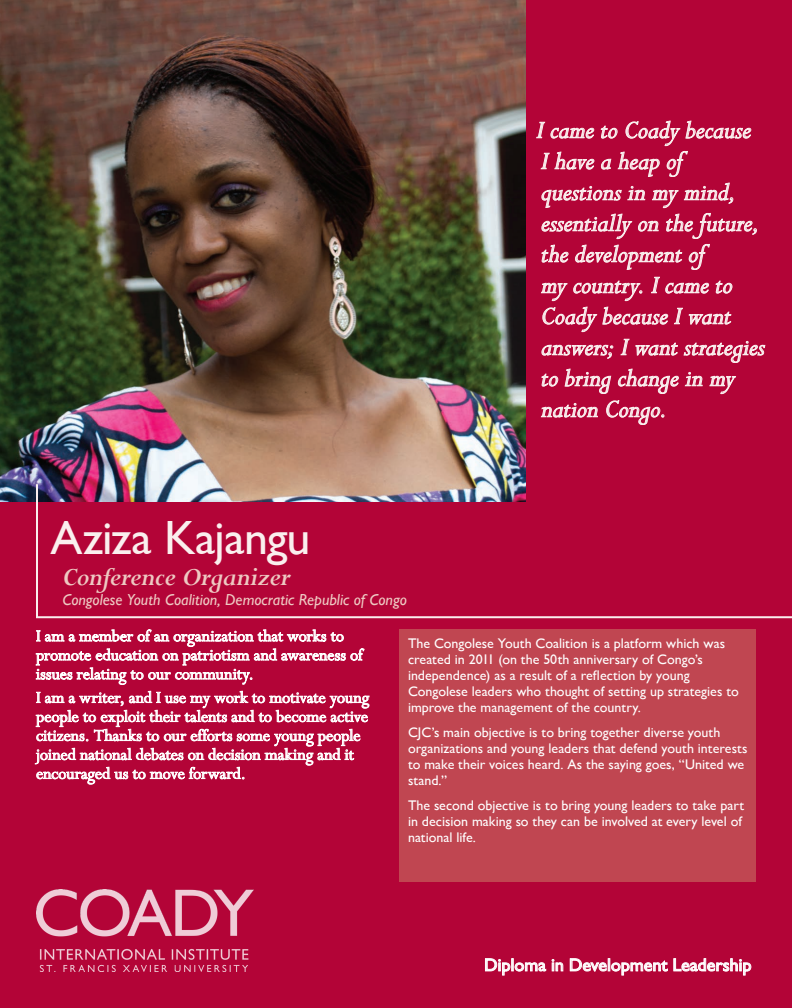
<style>
.page{position:relative;width:792px;height:1008px;background:#b30437}
.page>*{position:absolute;margin:0;border:0;box-sizing:border-box;transform-origin:0 0}
.t1{font:48px "Gill Sans";letter-spacing:-.02em;color:#faefee}
.t2{font:italic 28px/31px "Perpetua";letter-spacing:-.005em;color:#faefee}
.t3{font:italic 700 28px "Perpetua";letter-spacing:-.025em;color:#eec9c2}
.t4{font:18px/19px "Perpetua";letter-spacing:-.005em;color:#fff}
.t5{font:18px "Gill Sans";color:#fff}
.t6{font:italic 16px "Gill Sans";color:#eec9c2}
.t7{font:14px/16px "Gill Sans";color:#fff}
</style>
<div class="page">
<svg style="left:536px;top:122px;width:9px;height:16px"></svg>
<svg style="left:551px;top:128px;width:43px;height:10px"></svg>
<svg style="left:541px;top:153px;width:8px;height:16px"></svg>
<svg style="left:555px;top:152px;width:39px;height:17px"></svg>
<svg style="left:601px;top:121px;width:150px;height:56px"></svg>
<svg style="left:542px;top:183px;width:215px;height:87px"></svg>
<svg style="left:541px;top:277px;width:224px;height:117px"></svg>
<svg style="left:541px;top:403px;width:57px;height:14px"></svg>
<svg style="left:606px;top:400px;width:58px;height:25px"></svg>
<img style="left:0;top:0;width:526px;height:501px">
<svg style="left:35px;top:482px;width:757px;height:137px"></svg>
<div style="left:399px;top:630px;width:357px;height:252px;background:#c04651"></div>
<img style="left:36px;top:890px;width:218px;height:82px">
<svg style="left:36px;top:630px;width:328px;height:55px"></svg>
<svg style="left:35px;top:691px;width:334px;height:93px"></svg>
<svg style="left:485px;top:958px;width:61px;height:17px"></svg>
<svg style="left:552px;top:959px;width:11px;height:12px"></svg>
<svg style="left:570px;top:958px;width:98px;height:17px"></svg>
<svg style="left:674px;top:958px;width:77px;height:17px"></svg>
<h1 class="t1" style="left:50px;top:510px;width:262px">Aziza Kajangu</h1>
<h2 class="t3" style="left:62px;top:559px;width:230px">Conference Organizer</h2>
<p class="t6" style="left:62px;top:591px;width:346px">Congolese Youth Coalition, Democratic Republic of Congo</p>
<h2 class="t2" style="left:536px;top:113px;width:230px">I came to Coady because<br>I have a heap of questions in my mind, essentially on the future, the development of<br>my country. I came to<br>Coady because I want answers; I want strategies to bring change in my nation Congo.</h2>
<p class="t4" style="left:36px;top:626px;width:328px">I am a member of an organization that works to promote education on patriotism and awareness of issues relating to our community.</p>
<p class="t4" style="left:36px;top:688px;width:335px">I am a writer, and I use my work to motivate young people to exploit their talents and to become active citizens. Thanks to our efforts some young people joined national debates on decision making and it encouraged us to move forward.</p>
<p class="t7" style="left:408px;top:636px;width:332px">The Congolese Youth Coalition is a platform which was created in 2011 (on the 50th anniversary of Congo’s independence) as a result of a reflection by young Congolese leaders who thought of setting up strategies to improve the management of the country.</p>
<p class="t7" style="left:408px;top:725px;width:341px">CJC’s main objective is to bring together diverse youth organizations and young leaders that defend youth interests to make their voices heard. As the saying goes, “United we stand.”</p>
<p class="t7" style="left:408px;top:798px;width:338px">The second objective is to bring young leaders to take part in decision making so they can be involved at every level of national life.</p>
<p class="t5" style="left:484px;top:954px;width:269px">Diploma in Development Leadership</p>
</div>
